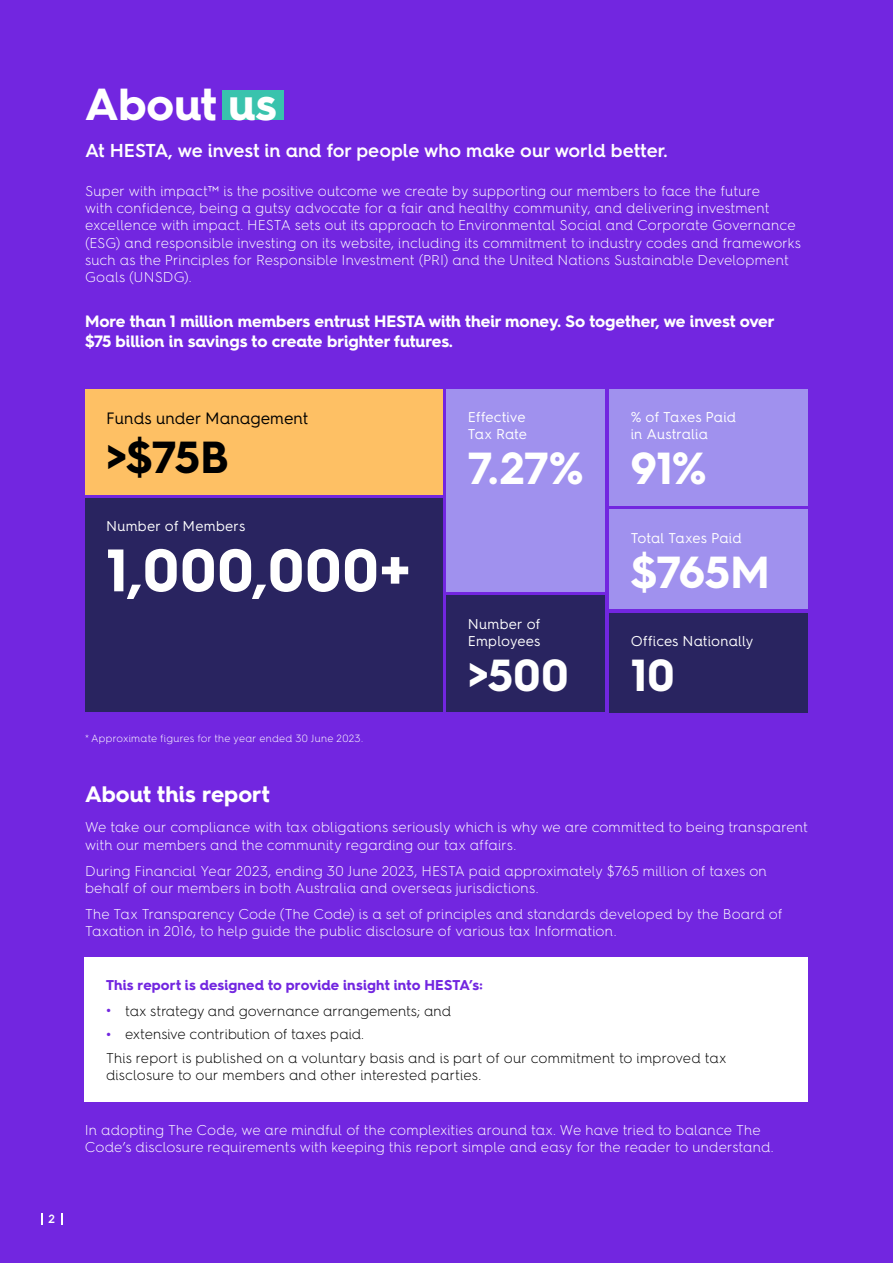
<style>
.page{position:relative;width:893px;height:1263px;background:#7226e0}
.page>*{position:absolute;margin:0;border:0;box-sizing:border-box;transform-origin:0 0}
.t1{font:700 60px "Hurme Geometric Sans 4";letter-spacing:.02em;color:#fff}
.t2{font:700 45px "Hurme Geometric Sans 4";color:#fff}
.t3{font:700 45px "Hurme Geometric Sans 4";color:#000}
.t4{font:700 22.5px "Hurme Geometric Sans 4";color:#fff}
.t5{font:600 18.75px "Hurme Geometric Sans 4";color:#fff}
.t6{font:700 16.5px/19.5px "Hurme Geometric Sans 4";color:#fff}
.t7{font:16.5px "Hurme Geometric Sans 4";color:#000}
.t8{font:300 14.25px/17.2px "Hurme Geometric Sans 4";letter-spacing:.005em;color:#fff}
.t9{font:300 14.25px/23.7px "Hurme Geometric Sans 4";color:#000}
.t10{font:14.25px/17.2px "Hurme Geometric Sans 4";letter-spacing:.005em;color:#fff}
.t11{font:700 14.25px "Hurme Geometric Sans 4";letter-spacing:.01em;color:#7226e0}
.t12{font:600 12px "Hurme Geometric Sans 4";color:#fff}
.t13{font:300 10.5px "Hurme Geometric Sans 4";letter-spacing:.02em;color:#fff}
.s1{font-weight:700;color:#7226e0}
</style>
<div class="page">
<div style="left:85px;top:957px;width:723px;height:144px;background:#fff"></div>
<div style="left:222px;top:90px;width:62px;height:30px;background:#39c3ad"></div>
<div style="left:447px;top:389px;width:158px;height:202px;background:#a091ee"></div>
<div style="left:447px;top:596px;width:158px;height:116px;background:#292460"></div>
<div style="left:85px;top:498px;width:357px;height:214px;background:#292460"></div>
<div style="left:85px;top:389px;width:357px;height:105px;background:#fec064"></div>
<div style="left:609px;top:510px;width:199px;height:99px;background:#a091ee"></div>
<div style="left:609px;top:389px;width:199px;height:116px;background:#a091ee"></div>
<div style="left:609px;top:613px;width:199px;height:99px;background:#292460"></div>
<svg style="left:41px;top:1213px;width:1px;height:12px"></svg>
<svg style="left:61px;top:1213px;width:2px;height:12px"></svg>
<p class="t12" style="left:49px;top:1211px;width:8px">2</p>
<h2 class="t2" style="left:85px;top:73px;width:193px">About us</h2>
<h3 class="t5" style="left:85px;top:138px;width:584px">At HESTA, we invest in and for people who make our world better.</h3>
<p class="t8" style="left:85px;top:182px;width:717px">Super with impact™ is the positive outcome we create by supporting our members to face the future<br>with confidence, being a gutsy advocate for a fair and healthy community, and delivering investment excellence with impact. HESTA sets out its approach to Environmental Social and Corporate Governance (ESG) and responsible investing on its website, including its commitment to industry codes and frameworks such as the Principles for Responsible Investment (PRI) and the United Nations Sustainable Development Goals (UNSDG).</p>
<p class="t6" style="left:85px;top:311px;width:691px">More than 1 million members entrust HESTA with their money. So together, we invest over $75 billion in savings to create brighter futures.</p>
<p class="t7" style="left:106px;top:406px;width:203px">Funds under Management</p>
<h2 class="t3" style="left:106px;top:426px;width:124px">&gt;$75B</h2>
<p class="t10" style="left:106px;top:517px;width:141px">Number of Members</p>
<h1 class="t1" style="left:106px;top:528px;width:306px">1,000,000+</h1>
<p class="t13" style="left:85px;top:731px;width:280px">* Approximate figures for the year ended 30 June 2023.</p>
<p class="t10" style="left:468px;top:408px;width:61px">Effective<br>Tax Rate</p>
<h2 class="t2" style="left:468px;top:437px;width:117px">7.27%</h2>
<p class="t10" style="left:468px;top:614px;width:74px">Number of<br>Employees</p>
<h2 class="t2" style="left:468px;top:643px;width:102px">&gt;500</h2>
<p class="t10" style="left:631px;top:408px;width:107px">% of Taxes Paid in Australia</p>
<h2 class="t2" style="left:631px;top:437px;width:77px">91%</h2>
<p class="t10" style="left:631px;top:528px;width:112px">Total Taxes Paid</p>
<h2 class="t2" style="left:631px;top:540px;width:140px">$765M</h2>
<p class="t10" style="left:631px;top:632px;width:124px">Offices Nationally</p>
<h2 class="t2" style="left:631px;top:643px;width:45px">10</h2>
<h3 class="t4" style="left:85px;top:779px;width:186px">About this report</h3>
<p class="t8" style="left:85px;top:819px;width:725px">We take our compliance with tax obligations seriously which is why we are committed to being transparent with our members and the community regarding our tax affairs.</p>
<p class="t8" style="left:85px;top:862px;width:683px">During Financial Year 2023, ending 30 June 2023, HESTA paid approximately $765 million of taxes on behalf of our members in both Australia and overseas jurisdictions.</p>
<p class="t8" style="left:85px;top:905px;width:699px">The Tax Transparency Code (The Code) is a set of principles and standards developed by the Board of<br>Taxation in 2016, to help guide the public disclosure of various tax Information.</p>
<p class="t11" style="left:106px;top:975px;width:378px">This report is designed to provide insight into HESTA’s:</p>
<p class="t9" style="left:106px;top:998px;width:347px"><span class="s1">•</span> tax strategy and governance arrangements; and</p>
<p class="t9" style="left:106px;top:1022px;width:622px"><span class="s1">•</span> extensive contribution of taxes paid.<br>This report is published on a voluntary basis and is part of our commitment to improved tax</p>
<p class="t9" style="left:106px;top:1063px;width:377px">disclosure to our members and other interested parties.</p>
<p class="t8" style="left:85px;top:1121px;width:690px">In adopting The Code, we are mindful of the complexities around tax. We have tried to balance The<br>Code’s disclosure requirements with keeping this report simple and easy for the reader to understand.</p>
</div>
